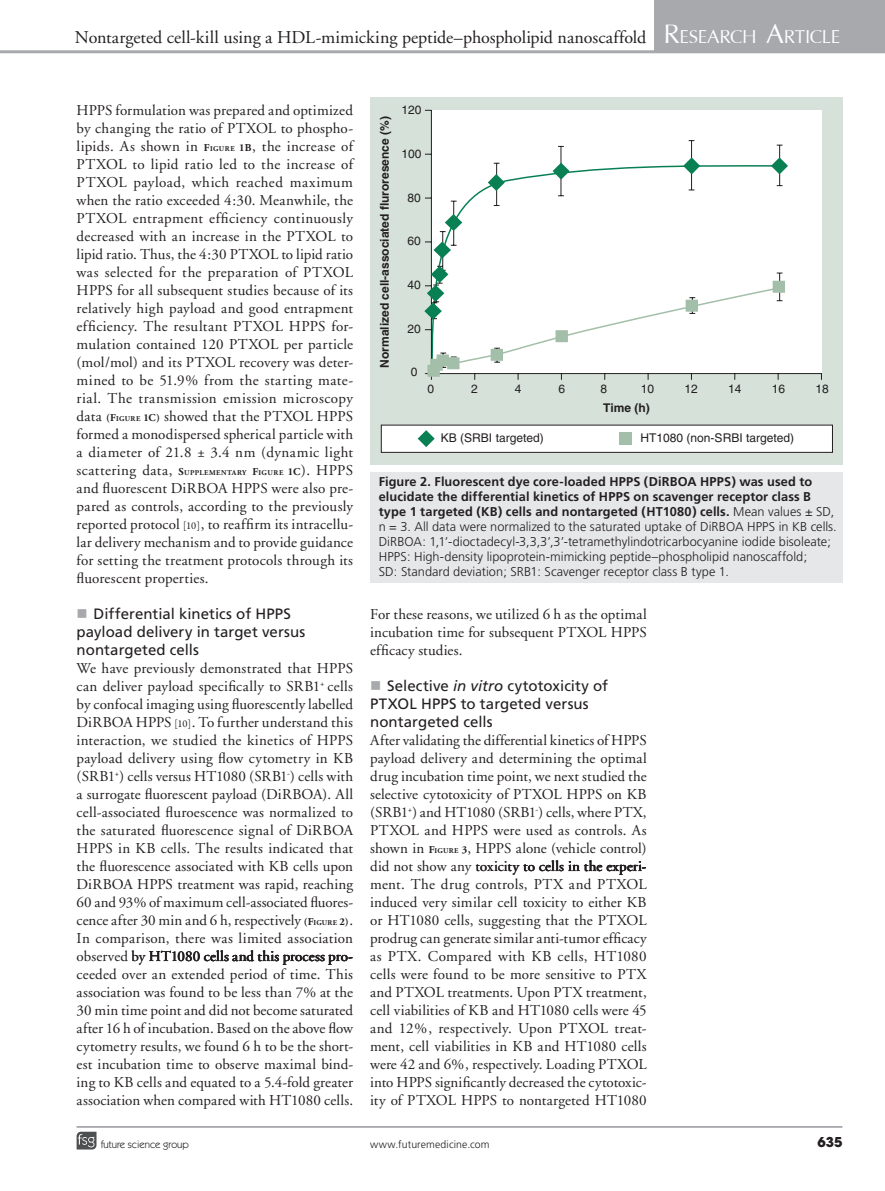
<style>
.page{position:relative;width:885px;height:1191px;background:#fff}
.page>*{position:absolute;margin:0;border:0;box-sizing:border-box;transform-origin:0 0}
.t1{font:29.4px "Iris UPC";letter-spacing:-.015em;color:#fff}
.t2{font:18px "Adobe Garamond";color:#231f20}
.bodyfirst{font:15px/18px "Adobe Garamond";letter-spacing:.005em;color:#231f20;text-align:justify}
.crosshead2{font:15px/18px "Frutiger";letter-spacing:.005em;color:#231f20}
.t3{font:700 13.5px "Avant Garde";color:#231f20}
.figurecaption{font:300 12.75px/15px "Frutiger";color:#231f20}
.t4{font:12px "Helvetica";color:#231f20}
.t5{font:700 12px "Helvetica";color:#231f20}
.t6{font:300 10.5px "Frutiger";letter-spacing:.01em;color:#231f20}
.t7{font:10.5px "Itc Kabel";color:#231f20}
.s1{font-size:42px}
.s2{font-weight:700;font-size:10.5px}
.s3{font-weight:700;font-size:7.35px}
.s4{font-family:"Garamond Premr Pro";font-size:10.5px}
.s5{font-weight:700}
.s6{font-style:italic}
</style>
<div class="page">
<svg style="left:77px;top:1131px;width:19px;height:18px"></svg>
<hr style="left:0;top:50px;width:884px;height:3px;background:#a8a9ad">
<div style="left:654px;top:0;width:230px;height:51px;background:#a8a9ad"></div>
<hr style="left:77px;top:1126px;width:765px;height:1px;background:#a8a9ad">
<div style="left:370px;top:97px;width:472px;height:367px;background:#d6e2d9"></div>
<svg style="left:425px;top:109px;width:397px;height:271px;background:#f8f9f9"></svg>
<svg style="left:771px;top:157px;width:17px;height:17px"></svg>
<div style="left:772px;top:281px;width:12px;height:12px;background:#a3bfa9"></div>
<div style="left:427px;top:365px;width:13px;height:12px;background:#a3bfa9"></div>
<svg style="left:683px;top:157px;width:17px;height:17px"></svg>
<svg style="left:552px;top:163px;width:17px;height:17px"></svg>
<svg style="left:487px;top:174px;width:17px;height:17px"></svg>
<svg style="left:445px;top:214px;width:17px;height:17px"></svg>
<svg style="left:433px;top:241px;width:18px;height:17px"></svg>
<svg style="left:424px;top:266px;width:356px;height:106px;background:#f6f9f7"></svg>
<div style="left:381px;top:425px;width:451px;height:28px;background:#fff;border:1px solid #231f20"></div>
<svg style="left:417px;top:430px;width:17px;height:17px"></svg>
<div style="left:619px;top:432px;width:12px;height:12px;background:#a3bfa9"></div>
<div style="left:370px;top:472px;width:472px;height:111px;background:#e6e7e9"></div>
<p class="t2" style="left:75px;top:27px;width:572px">Nontargeted cell-kill using a HDL-mimicking peptide–phospholipid nanoscaffold</p>
<h1 class="t1" style="left:663px;top:14px;width:178px"><span class="s1">R</span>esearch <span class="s1">A</span>rticle</h1>
<p class="bodyfirst" style="left:77px;top:101px;width:278px">HPPS formulation was prepared and optimized by changing the ratio of PTXOL to phospho&shy;lipids. As shown in <span class="s2">F</span><span class="s3">IGURE</span> <span class="s2">1B</span>, the increase of PTXOL to lipid ratio led to the increase of PTXOL payload, which reached maximum when the ratio exceeded 4:30. Meanwhile, the PTXOL entrapment efficiency continuously decreased with an increase in the PTXOL to lipid ratio. Thus, the 4:30 PTXOL to lipid ratio was selected for the preparation of PTXOL HPPS for all subsequent studies because of its relatively high payload and good entrapment efficiency. The resultant PTXOL HPPS for&shy;mulation contained 120 PTXOL per particle (mol/mol) and its PTXOL recovery was deter&shy;mined to be 51.9% from the starting mate&shy;rial. The transmission emission microscopy data <span class="s2">(F</span><span class="s3">IGURE</span> <span class="s2">1C)</span> showed that the PTXOL HPPS formed a monodispersed spherical particle with a diameter of 21.8 ± 3.4 nm (dynamic light scattering data, <span class="s2">S</span><span class="s3">UPPLEMENTARY</span> <span class="s2">F</span><span class="s3">IGURE</span> <span class="s2">1C</span>). HPPS and fluorescent DiRBOA HPPS were also pre&shy;pared as controls, according to the previously reported protocol <span class="s4">[10]</span>, to reaffirm its intracellu&shy;lar delivery mechanism and to provide guidance for setting the treatment protocols through its fluorescent properties.</p>
<p class="crosshead2" style="left:77px;top:604px;width:230px;text-indent:17px">Differential kinetics of HPPS payload delivery in target versus nontargeted cells</p>
<p class="bodyfirst" style="left:77px;top:659px;width:278px">We have previously demonstrated that HPPS can deliver payload specifically to SRB1<sup>+</sup> cells by confocal imaging using fluorescently labelled DiRBOA HPPS <span class="s4">[10]</span>. To further understand this interaction, we studied the kinetics of HPPS payload delivery using flow cytometry in KB (SRB1<sup>+</sup>) cells versus HT1080 (SRB1<sup>-</sup>) cells with a surrogate fluorescent payload (DiRBOA). All cell-associated fluroescence was normalized to the saturated fluorescence signal of DiRBOA HPPS in KB cells. The results indicated that the fluorescence associated with KB cells upon DiRBOA HPPS treatment was rapid, reaching 60 and 93% of maximum cell-associated fluores&shy;cence after 30 min and 6 h, respectively <span class="s2">(F</span><span class="s3">IGURE</span> <span class="s2">2)</span>.<br>In comparison, there was limited association observed by HT1080 cells and this process pro&shy;ceeded over an extended period of time. This association was found to be less than 7% at the 30 min time point and did not become saturated after 16 h of incubation. Based on the above flow cytometry results, we found 6 h to be the short&shy;est incubation time to observe maximal bind&shy;ing to KB cells and equated to a 5.4-fold greater association when compared with HT1080 cells.</p>
<p class="t5" style="left:377px;top:367px;width:253px;rotate:-90deg">Normalized cell-associated fluroresence (%)</p>
<p class="t4" style="left:401px;top:103px;width:22px">120</p>
<p class="t4" style="left:401px;top:147px;width:22px">100</p>
<p class="t4" style="left:407px;top:190px;width:15px">80</p>
<p class="t4" style="left:407px;top:234px;width:15px">60</p>
<p class="t4" style="left:407px;top:278px;width:15px">40</p>
<p class="t4" style="left:407px;top:321px;width:15px">20</p>
<p class="t4" style="left:410px;top:365px;width:8px">0</p>
<p class="t4" style="left:427px;top:381px;width:8px">0</p>
<p class="t4" style="left:471px;top:381px;width:8px">2</p>
<p class="t4" style="left:515px;top:381px;width:8px">4</p>
<p class="t4" style="left:558px;top:381px;width:8px">6</p>
<p class="t4" style="left:600px;top:381px;width:8px">8</p>
<p class="t4" style="left:641px;top:381px;width:15px">10</p>
<p class="t4" style="left:684px;top:381px;width:15px">12</p>
<p class="t4" style="left:728px;top:381px;width:15px">14</p>
<p class="t4" style="left:771px;top:381px;width:15px">16</p>
<p class="t4" style="left:815px;top:381px;width:15px">18</p>
<p class="t5" style="left:603px;top:401px;width:48px">Time (h)</p>
<p class="t4" style="left:441px;top:431px;width:104px">KB (SRBI targeted)</p>
<p class="t4" style="left:640px;top:431px;width:155px">HT1080 (non-SRBI targeted)</p>
<p class="figurecaption" style="left:378px;top:474px;width:459px"><span class="s5">Figure 2. Fluorescent dye core-loaded HPPS (DiRBOA HPPS) was used to elucidate the differential kinetics of HPPS on scavenger receptor class B type 1 targeted (KB) cells and nontargeted (HT1080) cells.</span> Mean values ± SD, n = 3. All data were normalized to the saturated uptake of DiRBOA HPPS in KB cells.<br>DiRBOA: 1,1’-dioctadecyl-3,3,3’,3’-tetramethylindotricarbocyanine iodide bisoleate; HPPS: High-density lipoprotein-mimicking peptide–phospholipid nanoscaffold;<br>SD: Standard deviation; SRB1: Scavenger receptor class B type 1.</p>
<p class="bodyfirst" style="left:370px;top:605px;width:278px">For these reasons, we utilized 6 h as the optimal incubation time for subsequent PTXOL HPPS efficacy studies.</p>
<p class="crosshead2" style="left:370px;top:676px;width:239px;text-indent:17px">Selective <span class="s6">in vitro</span> cytotoxicity of<br>PTXOL HPPS to targeted versus nontargeted cells</p>
<p class="bodyfirst" style="left:370px;top:731px;width:278px">After validating the differential kinetics of HPPS payload delivery and determining the optimal drug incubation time point, we next studied the selective cytotoxicity of PTXOL HPPS on KB (SRB1<sup>+</sup>) and HT1080 (SRB1<sup>-</sup>) cells, where PTX, PTXOL and HPPS were used as controls. As shown in <span class="s2">F</span><span class="s3">IGURE</span> <span class="s2">3</span>, HPPS alone (vehicle control) did not show any toxicity to cells in the experi&shy;ment. The drug controls, PTX and PTXOL induced very similar cell toxicity to either KB or HT1080 cells, suggesting that the PTXOL prodrug can generate similar anti-tumor efficacy as PTX. Compared with KB cells, HT1080 cells were found to be more sensitive to PTX and PTXOL treatments. Upon PTX treatment, cell viabilities of KB and HT1080 cells were 45 and 12%, respectively. Upon PTXOL treat&shy;ment, cell viabilities in KB and HT1080 cells were 42 and 6%, respectively. Loading PTXOL into HPPS significantly decreased the cytotoxic&shy;ity of PTXOL HPPS to nontargeted HT1080</p>
<p class="t7" style="left:101px;top:1138px;width:90px">future science group</p>
<p class="t6" style="left:370px;top:1138px;width:121px">www.futuremedicine.com</p>
<p class="t3" style="left:817px;top:1133px;width:27px">635</p>
</div>
